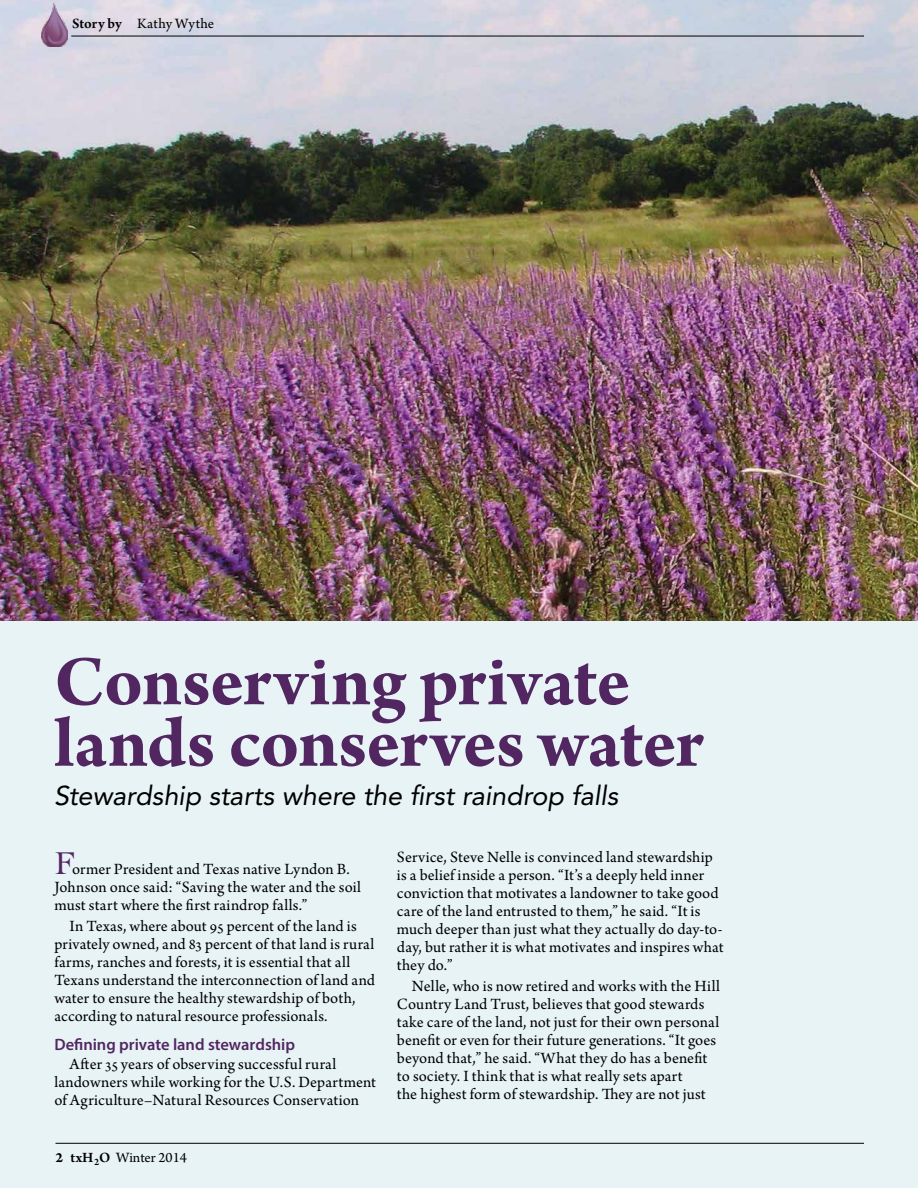
<style>
.page{position:relative;width:918px;height:1188px;background:#fff}
.page>*{position:absolute;margin:0;border:0;box-sizing:border-box;transform-origin:0 0}
.t1{font:700 75px/61.5px "Arno Pro";letter-spacing:-.005em;color:#522761}
.t2{font:italic 27px "Avenir";letter-spacing:-.005em;color:#000}
.t3{font:16.5px/18px "Arno Pro";letter-spacing:.01em;color:#000}
.t4{font:600 16.5px "Myriad Pro";letter-spacing:-.005em;color:#522761}
.t5{font:15px "Arno Pro";letter-spacing:.02em;color:#000}
.t6{font:15px "Arno Pro";color:#000}
.s1{font-weight:600}
.s2{font-family:"Cochin";font-size:33px;color:#522761}
.s3{font-weight:700}
</style>
<div class="page">
<img style="left:0;top:0;width:918px;height:621px">
<div style="left:0;top:621px;width:918px;height:567px;background:#e8f3f6"></div>
<hr style="left:56px;top:1143px;width:808px;height:1px;background:#000">
<img style="left:41px;top:2px;width:27px;height:45px">
<hr style="left:71px;top:36px;width:793px;height:1px;background:#000">
<p class="t5" style="left:72px;top:15px;width:144px"><span class="s1">Story by</span> Kathy Wythe</p>
<h1 class="t1" style="left:54px;top:655px;width:651px">Conserving private lands conserves water</h1>
<h2 class="t2" style="left:54px;top:780px;width:566px">Stewardship starts where the first raindrop falls</h2>
<p class="t3" style="left:54px;top:861px;width:308px"><span class="s2">F</span>ormer President and Texas native Lyndon B.<br>Johnson once said: “Saving the water and the soil must start where the first raindrop falls.”</p>
<p class="t3" style="left:54px;top:918px;width:322px;text-indent:15px">In Texas, where about 95 percent of the land is privately owned, and 83 percent of that land is rural farms, ranches and forests, it is essential that all Texans understand the interconnection of land and water to ensure the healthy stewardship of both, according to natural resource professionals.</p>
<p class="t4" style="left:54px;top:1034px;width:242px">Defining private land stewardship</p>
<p class="t3" style="left:54px;top:1056px;width:323px;text-indent:15px">After 35 years of observing successful rural landowners while working for the U.S. Department of Agriculture–Natural Resources Conservation</p>
<p class="t6" style="left:56px;top:1149px;width:133px"><span class="s3">2</span> <span class="s1">txH</span><sub>2</sub><span class="s1">O</span> Winter 2014</p>
<p class="t3" style="left:397px;top:849px;width:328px">Service, Steve Nelle is convinced land stewardship is a belief inside a person. “It’s a deeply held inner conviction that motivates a landowner to take good care of the land entrusted to them,” he said. “It is much deeper than just what they actually do day-to&shy;day, but rather it is what motivates and inspires what they do.”</p>
<p class="t3" style="left:397px;top:978px;width:325px;text-indent:15px">Nelle, who is now retired and works with the Hill Country Land Trust, believes that good stewards take care of the land, not just for their own personal benefit or even for their future generations. “It goes beyond that,” he said. “What they do has a benefit to society. I think that is what really sets apart<br>the highest form of stewardship. They are not just</p>
</div>
